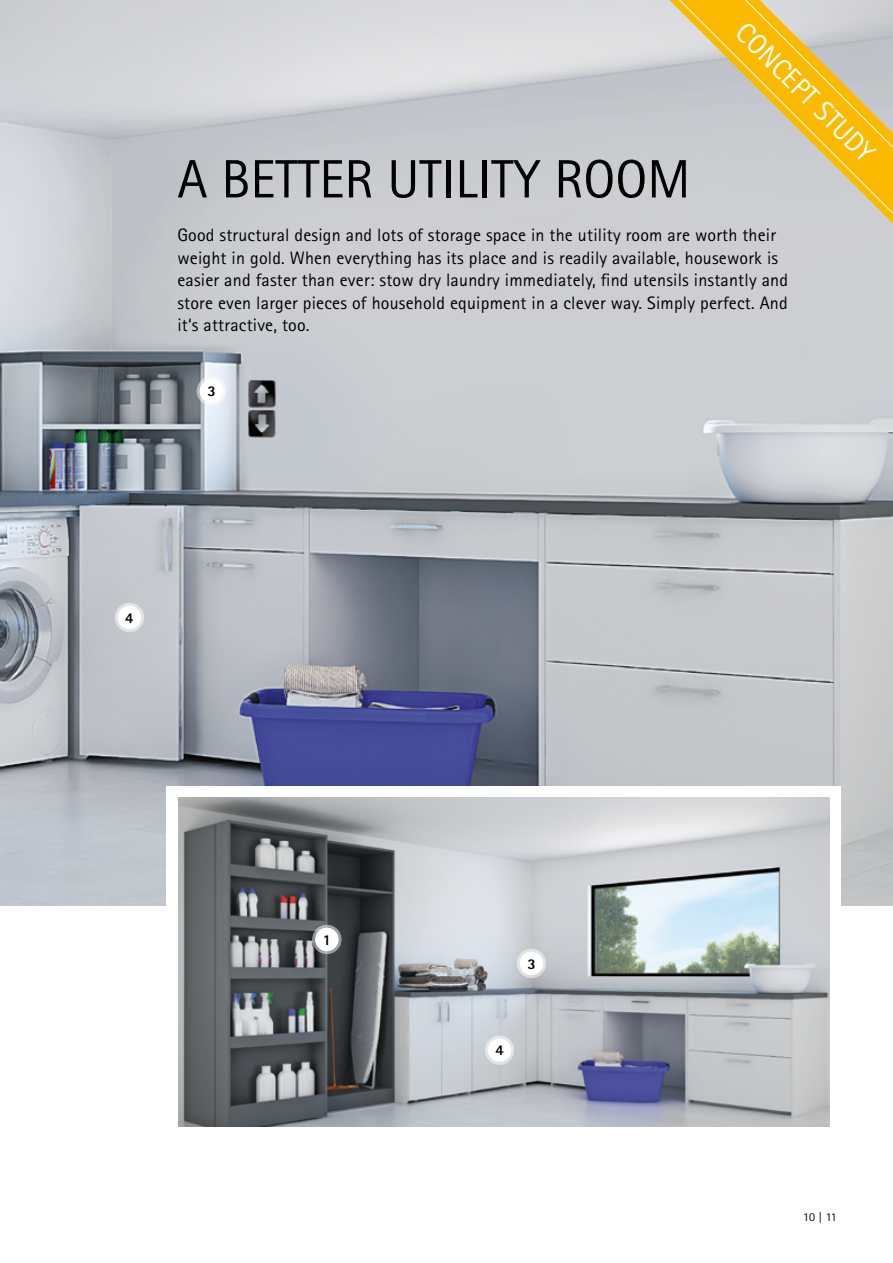
<style>
.page{position:relative;width:893px;height:1263px;background:#fff}
.page>*{position:absolute;margin:0;border:0;box-sizing:border-box;transform-origin:0 0}
.t1{font:54px "Rotis Sans Serif";color:#000}
.t2{font:28.5px "Rotis Sans Serif";color:#fff}
.t3{font:18px/22.5px "Rotis Sans Serif";letter-spacing:.01em;color:#000}
.t4{font:800 15px "Rotis Sans Serif";color:#000}
.t5{font:12px "Rotis Sans Serif";color:#000}
</style>
<div class="page">
<img style="left:0;top:0;width:893px;height:906px">
<div style="left:167px;top:786px;width:674px;height:356px;background:#fff"></div>
<img style="left:178px;top:798px;width:652px;height:328px">
<svg style="left:312px;top:925px;width:29px;height:29px"></svg>
<div style="left:315px;top:928px;width:24px;height:23px;background:#fff;border-radius:50%"></div>
<svg style="left:517px;top:949px;width:29px;height:29px"></svg>
<div style="left:520px;top:952px;width:23px;height:23px;background:#fff;border-radius:50%"></div>
<svg style="left:115px;top:603px;width:29px;height:29px"></svg>
<div style="left:118px;top:606px;width:23px;height:23px;background:#fff;border-radius:50%"></div>
<svg style="left:197px;top:376px;width:29px;height:30px"></svg>
<div style="left:200px;top:379px;width:23px;height:24px;background:#fff;border-radius:50%"></div>
<svg style="left:485px;top:1035px;width:29px;height:30px"></svg>
<div style="left:488px;top:1038px;width:23px;height:24px;background:#fff;border-radius:50%"></div>
<img style="left:248px;top:380px;width:28px;height:58px">
<svg style="left:664px;top:0;width:229px;height:229px;background:#d8c792"></svg>
<h2 class="t2" style="left:752px;top:15px;width:185px;rotate:45deg">CONCEPT STUDY</h2>
<h1 class="t1" style="left:177px;top:147px;width:514px">A BETTER UTILITY ROOM</h1>
<p class="t3" style="left:177px;top:224px;width:612px">Good structural design and lots of storage space in the utility room are worth their weight in gold. When everything has its place and is readily available, housework is easier and faster than ever: stow dry laundry immediately, find utensils instantly and store even larger pieces of household equipment in a clever way. Simply perfect. And it‘s attractive, too.</p>
<p class="t4" style="left:207px;top:381px;width:10px">3</p>
<p class="t4" style="left:125px;top:608px;width:10px">4</p>
<p class="t4" style="left:323px;top:930px;width:10px">1</p>
<p class="t4" style="left:527px;top:954px;width:10px">3</p>
<p class="t4" style="left:495px;top:1041px;width:10px">4</p>
<p class="t5" style="left:803px;top:1210px;width:35px">10 | 11</p>
</div>
